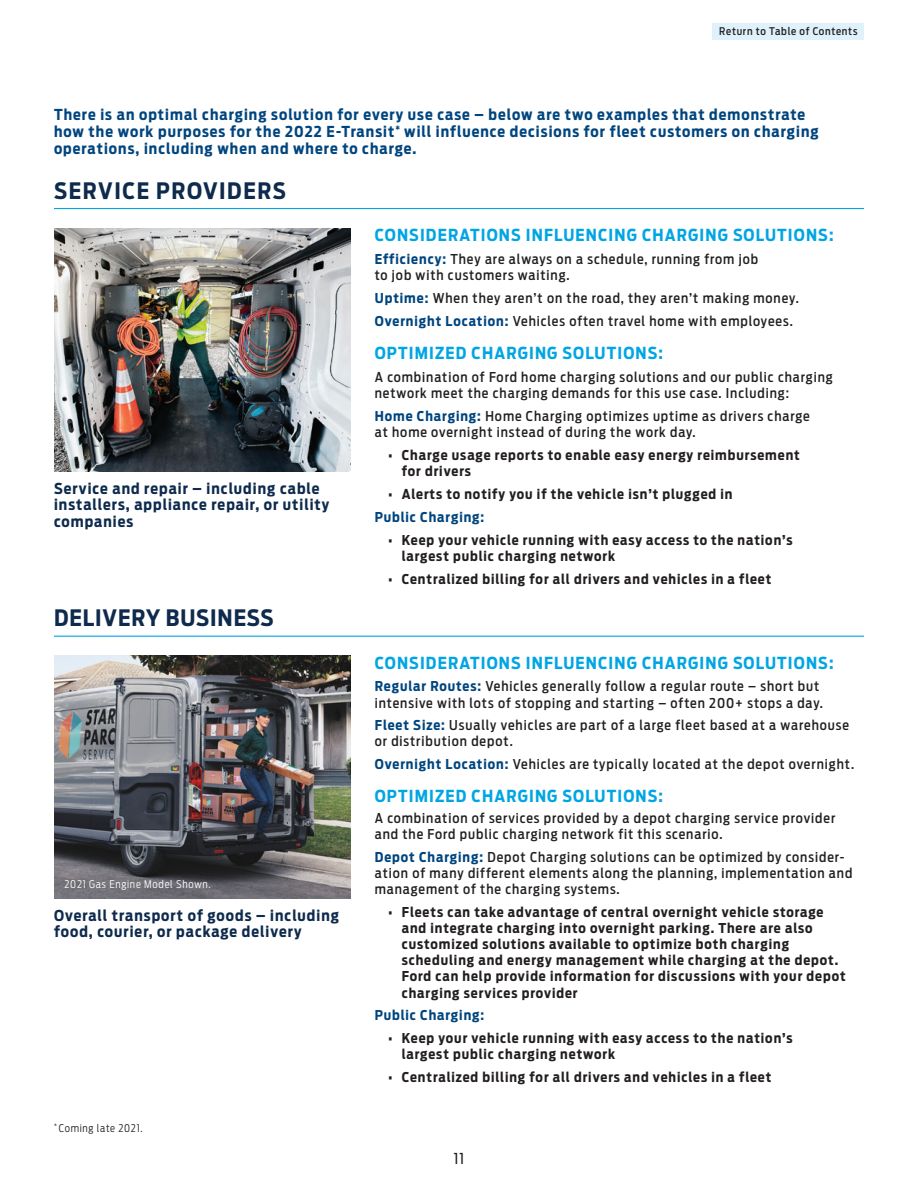
<style>
.page{position:relative;width:918px;height:1188px;background:#fff}
.page>*{position:absolute;margin:0;border:0;box-sizing:border-box;transform-origin:0 0}
.t1{font:700 22.5px "Ford Antenna Cond";letter-spacing:.07em;color:#0e2a4c}
.t2{font:700 22.5px "Ford Antenna Cond";letter-spacing:.04em;color:#0e2a4c}
.t3{font:700 16.5px "Ford Antenna Cond";letter-spacing:.07em;color:#00a5e3}
.t4{font:700 15px/17.2px "Ford Antenna Cond";letter-spacing:.07em;color:#01457f}
.t5{font:700 15px/16.5px "Ford Antenna Cond";letter-spacing:.07em;color:#0e2a4c}
.t6{font:15px "Ford Antenna Cond";color:#231f20}
.t7{font:500 13.5px/16px "Ford Antenna Cond";letter-spacing:.07em;color:#231f20}
.t8{font:700 13.5px/16px "Ford Antenna Cond";letter-spacing:.07em;color:#231f20}
.t9{font:700 13.5px "Ford Antenna Cond";letter-spacing:.07em;color:#01457f}
.t10{font:300 10.5px "Ford Antenna Cond";letter-spacing:.07em;color:#fff}
.t11{font:500 10.5px "Ford Antenna Cond";letter-spacing:.07em;color:#231f20}
.t12{font:300 10.5px "Ford Antenna Cond";letter-spacing:.07em;color:#231f20}
.s1{font-weight:700;color:#01457f}
</style>
<div class="page">
<div style="left:713px;top:23px;width:151px;height:16px;background:#dff1fa"></div>
<img style="left:54px;top:228px;width:297px;height:243px">
<hr style="left:54px;top:208px;width:810px;height:1px;background:#00a5e3">
<img style="left:54px;top:655px;width:297px;height:243px">
<hr style="left:54px;top:636px;width:810px;height:1px;background:#00a5e3">
<p class="t11" style="left:719px;top:22px;width:140px">Return to Table of Contents</p>
<p class="t4" style="left:54px;top:104px;width:766px">There is an optimal charging solution for every use case – below are two examples that demonstrate how the work purposes for the 2022 E-Transit<sup>*</sup> will influence decisions for fleet customers on charging operations, including when and where to charge.</p>
<h3 class="t1" style="left:54px;top:170px;width:233px">SERVICE PROVIDERS</h3>
<p class="t5" style="left:54px;top:478px;width:277px">Service and repair – including cable installers, appliance repair, or utility companies</p>
<h3 class="t2" style="left:54px;top:598px;width:221px">DELIVERY BUSINESS</h3>
<p class="t10" style="left:65px;top:875px;width:147px">2021 Gas Engine Model Shown.</p>
<p class="t5" style="left:54px;top:905px;width:287px">Overall transport of goods – including food, courier, or package delivery</p>
<p class="t12" style="left:54px;top:1119px;width:90px"><sup>*</sup> Coming late 2021.</p>
<h4 class="t3" style="left:375px;top:221px;width:460px">CONSIDERATIONS INFLUENCING CHARGING SOLUTIONS:</h4>
<p class="t7" style="left:375px;top:250px;width:385px"><span class="s1">Efficiency:</span> They are always on a schedule, running from job to job with customers waiting.</p>
<p class="t7" style="left:375px;top:289px;width:426px"><span class="s1">Uptime:</span> When they aren’t on the road, they aren’t making money.</p>
<p class="t7" style="left:375px;top:312px;width:420px"><span class="s1">Overnight Location:</span> Vehicles often travel home with employees.</p>
<h4 class="t3" style="left:375px;top:338px;width:290px">OPTIMIZED CHARGING SOLUTIONS:</h4>
<p class="t7" style="left:375px;top:367px;width:460px">A combination of Ford home charging solutions and our public charging network meet the charging demands for this use case. Including:</p>
<p class="t7" style="left:375px;top:406px;width:437px"><span class="s1">Home Charging:</span> Home Charging optimizes uptime as drivers charge at home overnight instead of during the work day.</p>
<p class="t8" style="left:402px;top:445px;width:400px;text-indent:-14px">• Charge usage reports to enable easy energy reimbursement for drivers</p>
<p class="t8" style="left:388px;top:484px;width:346px">• Alerts to notify you if the vehicle isn’t plugged in</p>
<p class="t9" style="left:375px;top:505px;width:111px">Public Charging:</p>
<p class="t8" style="left:402px;top:530px;width:392px;text-indent:-14px">• Keep your vehicle running with easy access to the nation’s largest public charging network</p>
<p class="t8" style="left:388px;top:569px;width:385px">• Centralized billing for all drivers and vehicles in a fleet</p>
<h4 class="t3" style="left:375px;top:648px;width:460px">CONSIDERATIONS INFLUENCING CHARGING SOLUTIONS:</h4>
<p class="t7" style="left:375px;top:677px;width:450px"><span class="s1">Regular Routes:</span> Vehicles generally follow a regular route – short but intensive with lots of stopping and starting – often 200+ stops a day.</p>
<p class="t7" style="left:375px;top:716px;width:476px"><span class="s1">Fleet Size:</span> Usually vehicles are part of a large fleet based at a warehouse or distribution depot.</p>
<p class="t7" style="left:375px;top:755px;width:481px"><span class="s1">Overnight Location:</span> Vehicles are typically located at the depot overnight.</p>
<h4 class="t3" style="left:375px;top:782px;width:290px">OPTIMIZED CHARGING SOLUTIONS:</h4>
<p class="t7" style="left:375px;top:808px;width:462px">A combination of services provided by a depot charging service provider and the Ford public charging network fit this scenario.</p>
<p class="t7" style="left:375px;top:847px;width:479px"><span class="s1">Depot Charging:</span> Depot Charging solutions can be optimized by consider&shy;ation of many different elements along the planning, implementation and management of the charging systems.</p>
<p class="t8" style="left:402px;top:902px;width:445px;text-indent:-14px">• Fleets can take advantage of central overnight vehicle storage and integrate charging into overnight parking. There are also customized solutions available to optimize both charging scheduling and energy management while charging at the depot.<br>Ford can help provide information for discussions with your depot charging services provider</p>
<p class="t9" style="left:375px;top:1003px;width:111px">Public Charging:</p>
<p class="t8" style="left:402px;top:1029px;width:392px;text-indent:-14px">• Keep your vehicle running with easy access to the nation’s largest public charging network</p>
<p class="t8" style="left:388px;top:1068px;width:385px">• Centralized billing for all drivers and vehicles in a fleet</p>
<p class="t6" style="left:454px;top:1146px;width:12px">11</p>
</div>
